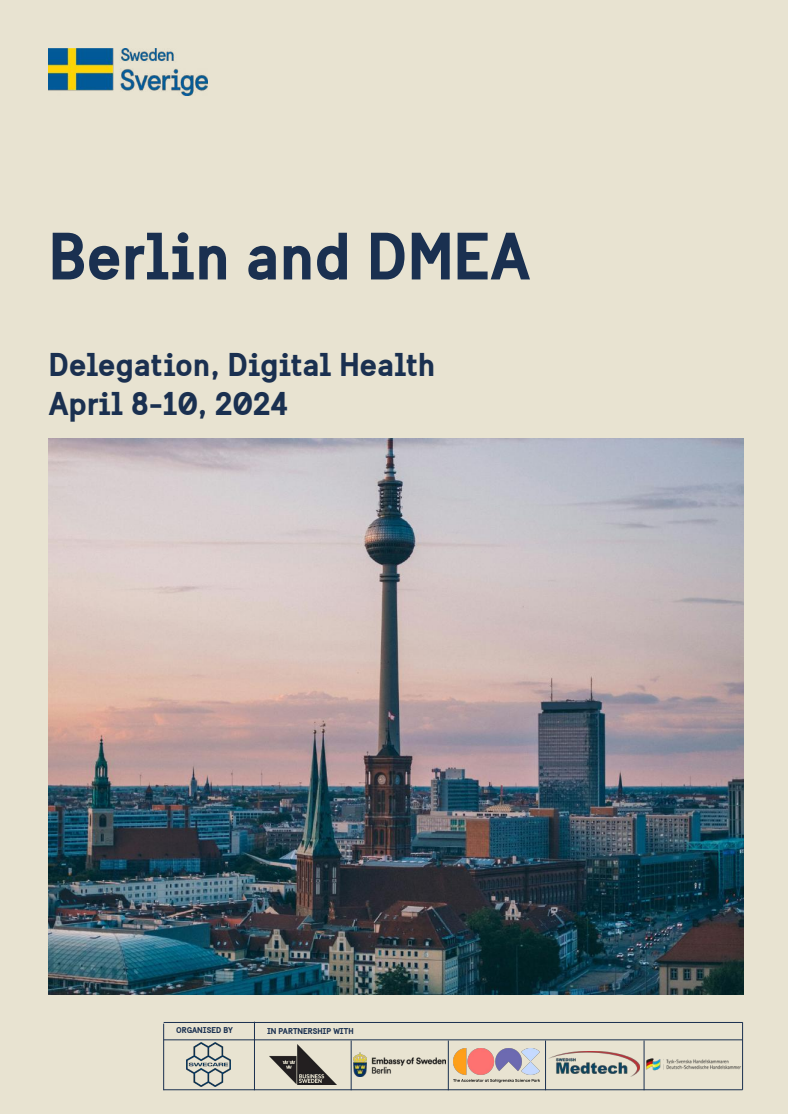
<style>
.page{position:relative;width:788px;height:1114px;background:#fff}
.page>*{position:absolute;margin:0;border:0;box-sizing:border-box;transform-origin:0 0}
.t1{font:700 65.62px "Sweden Sans";color:#1a3050}
.t2{font:700 32.75px/39.4px "Sweden Sans";color:#1a3050}
.t3{font:700 8.5px "Sweden Sans";color:#1a3050}
</style>
<div class="page">
<div style="left:0;top:0;width:788px;height:1113px;background:#e8e3d1"></div>
<hr style="left:164px;top:1022px;width:578px;height:1px;background:#1a3050">
<img style="left:187px;top:1042px;width:44px;height:44px">
<hr style="left:163px;top:1024px;width:1px;height:65px;background:#1a3050">
<img style="left:453px;top:1048px;width:86px;height:34px">
<img style="left:548px;top:1051px;width:91px;height:25px">
<img style="left:353px;top:1052px;width:92px;height:24px">
<img style="left:269px;top:1044px;width:67px;height:40px">
<hr style="left:164px;top:1039px;width:578px;height:1px;background:#1a3050">
<hr style="left:254px;top:1022px;width:1px;height:67px;background:#1a3050">
<hr style="left:164px;top:1089px;width:578px;height:1px;background:#1a3050">
<hr style="left:350px;top:1041px;width:1px;height:48px;background:#1a3050">
<hr style="left:448px;top:1041px;width:1px;height:48px;background:#1a3050">
<hr style="left:545px;top:1041px;width:1px;height:48px;background:#1a3050">
<hr style="left:643px;top:1041px;width:1px;height:48px;background:#1a3050">
<hr style="left:742px;top:1022px;width:1px;height:67px;background:#1a3050">
<img style="left:49px;top:49px;width:159px;height:47px">
<img style="left:49px;top:439px;width:694px;height:555px">
<img style="left:644px;top:1056px;width:97px;height:16px">
<h1 class="t1" style="left:49px;top:224px;width:483px">Berlin and DMEA</h1>
<p class="t2" style="left:49px;top:348px;width:388px">Delegation, Digital Health<br>April 8-10, 2024</p>
<p class="t3" style="left:176px;top:1026px;width:58px">ORGANISED BY</p>
<p class="t3" style="left:267px;top:1027px;width:88px">IN PARTNERSHIP WITH</p>
</div>
